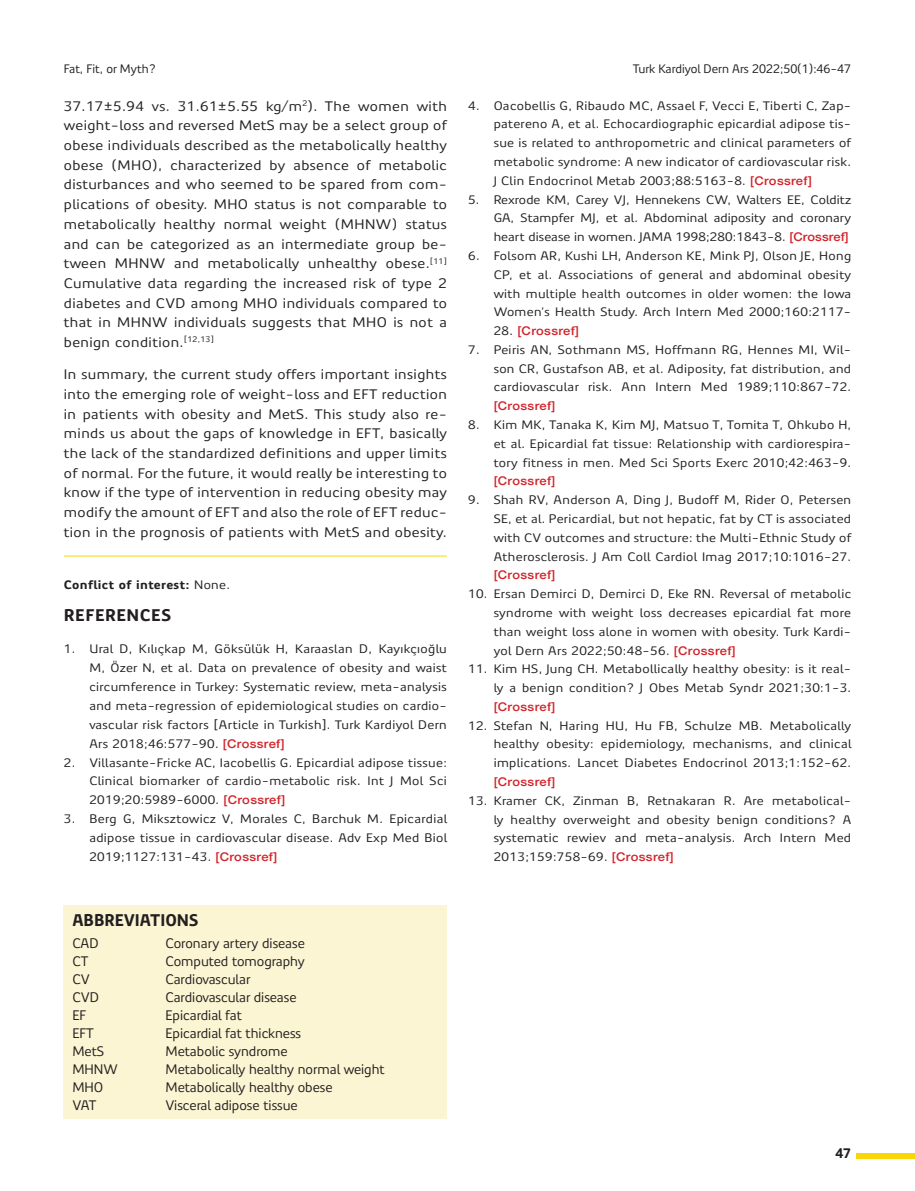
<style>
.page{position:relative;width:915px;height:1191px;background:#fff}
.page>*{position:absolute;margin:0;border:0;box-sizing:border-box;transform-origin:0 0}
.t1{font:16.5px "Precious Sans Two Regular 12";color:#231f20}
.t2{font:16.5px "Precious Sans Two Regular 12";letter-spacing:.03em;color:#231f20;scale:1.05 1}
.t3{font:13.5px/19.6px "Precious Sans Two Regular 2";color:#231f20;text-align:justify;scale:1.08 1}
.t4{font:13.5px "Precious Sans Two Regular 2";color:#231f20}
.t5{font:13.5px "Precious Sans Two Regular 12";color:#231f20}
.t6{font:12px/18.8px "Precious Sans Two Regular 2";letter-spacing:.03em;color:#231f20;text-align:justify;scale:1.08 1}
.t7{font:12px "Precious Sans Two Regular 2";color:#231f20}
.t8{font:12px "Precious Sans Two Regular 12";letter-spacing:.03em;color:#231f20;scale:1.08 1}
.t9{font:500 12px "Helvetica Neue";letter-spacing:.03em;color:#d1232a;scale:1.08 1}
.s1{font-family:"Precious Sans Two Regular 2"}
.s2{font-family:"Helvetica Neue";font-weight:500;color:#d1232a}
.s3{font-family:"Precious Sans Two Regular 2";font-weight:400;color:#231f20}
</style>
<div class="page">
<hr style="left:64px;top:555px;width:382px;height:1px;background:#f8d608">
<div style="left:64px;top:905px;width:382px;height:213px;background:#fcf5d3"></div>
<div style="left:856px;top:1152px;width:58px;height:6px;background:#f8d608"></div>
<p class="t7" style="left:64px;top:61px;width:94px">Fat, Fit, or Myth?</p>
<p class="t7" style="left:632px;top:61px;width:220px">Turk Kardiyol Dern Ars 2022;50(1):46-47</p>
<p class="t3" style="left:64px;top:96px;width:356px">37.17±5.94 vs. 31.61±5.55 kg/m<sup>2</sup>). The women with weight-loss and reversed MetS may be a select group of obese individuals described as the metabolically healthy obese (MHO), characterized by absence of metabolic disturbances and who seemed to be spared from com&shy;plications of obesity. MHO status is not comparable to metabolically healthy normal weight (MHNW) status and can be categorized as an intermediate group be&shy;tween MHNW and metabolically unhealthy obese.<sup>[11] </sup>Cumulative data regarding the increased risk of type 2 diabetes and CVD among MHO individuals compared to that in MHNW individuals suggests that MHO is not a benign condition.<sup>[12,13]</sup></p>
<p class="t3" style="left:64px;top:365px;width:356px">In summary, the current study offers important insights into the emerging role of weight-loss and EFT reduction in patients with obesity and MetS. This study also re&shy;minds us about the gaps of knowledge in EFT, basically the lack of the standardized definitions and upper limits of normal. For the future, it would really be interesting to know if the type of intervention in reducing obesity may modify the amount of EFT and also the role of EFT reduc&shy;tion in the prognosis of patients with MetS and obesity.</p>
<p class="t8" style="left:64px;top:576px;width:155px">Conflict of interest: <span class="s1">None.</span></p>
<p class="t2" style="left:64px;top:604px;width:104px">REFERENCES</p>
<p class="t6" style="left:89px;top:639px;width:332px;text-indent:-26px">1. Ural D, Kılıçkap M, Göksülük H, Karaaslan D, Kayıkçıoğlu M, Özer N, et al. Data on prevalence of obesity and waist circumference in Turkey: Systematic review, meta-analysis and meta-regression of epidemiological studies on cardio&shy;vascular risk factors [Article in Turkish]. Turk Kardiyol Dern Ars 2018;46:577-90. <span class="s2">[Crossref]</span></p>
<p class="t6" style="left:89px;top:753px;width:332px;text-indent:-26px">2. Villasante-Fricke AC, Iacobellis G. Epicardial adipose tissue:<br>Clinical biomarker of cardio-metabolic risk. Int J Mol Sci 2019;20:5989-6000. <span class="s2">[Crossref]</span></p>
<p class="t6" style="left:89px;top:809px;width:333px;text-indent:-26px">3. Berg G, Miksztowicz V, Morales C, Barchuk M. Epicardial adipose tissue in cardiovascular disease. Adv Exp Med Biol 2019;1127:131-43. <span class="s2">[Crossref]</span></p>
<p class="t1" style="left:72px;top:908px;width:127px">ABBREVIATIONS</p>
<p class="t4" style="left:72px;top:934px;width:28px">CAD</p>
<p class="t4" style="left:165px;top:934px;width:141px">Coronary artery disease</p>
<p class="t4" style="left:72px;top:952px;width:18px">CT</p>
<p class="t4" style="left:165px;top:952px;width:141px">Computed tomography</p>
<p class="t4" style="left:72px;top:970px;width:19px">CV</p>
<p class="t4" style="left:165px;top:970px;width:86px">Cardiovascular</p>
<p class="t4" style="left:72px;top:988px;width:28px">CVD</p>
<p class="t4" style="left:165px;top:988px;width:133px">Cardiovascular disease</p>
<p class="t4" style="left:72px;top:1006px;width:15px">EF</p>
<p class="t4" style="left:165px;top:1006px;width:78px">Epicardial fat</p>
<p class="t4" style="left:72px;top:1024px;width:23px">EFT</p>
<p class="t4" style="left:165px;top:1024px;width:137px">Epicardial fat thickness</p>
<p class="t4" style="left:72px;top:1042px;width:33px">MetS</p>
<p class="t4" style="left:165px;top:1042px;width:124px">Metabolic syndrome</p>
<p class="t4" style="left:72px;top:1060px;width:47px">MHNW</p>
<p class="t4" style="left:165px;top:1060px;width:221px">Metabolically healthy normal weight</p>
<p class="t4" style="left:72px;top:1078px;width:33px">MHO</p>
<p class="t4" style="left:165px;top:1078px;width:169px">Metabolically healthy obese</p>
<p class="t4" style="left:72px;top:1096px;width:26px">VAT</p>
<p class="t4" style="left:165px;top:1096px;width:134px">Visceral adipose tissue</p>
<p class="t6" style="left:493px;top:96px;width:332px;text-indent:-26px">4. Oacobellis G, Ribaudo MC, Assael F, Vecci E, Tiberti C, Zap&shy;patereno A, et al. Echocardiographic epicardial adipose tis&shy;sue is related to anthropometric and clinical parameters of metabolic syndrome: A new indicator of cardiovascular risk.<br>J Clin Endocrinol Metab 2003;88:5163-8. <span class="s2">[Crossref]</span></p>
<p class="t6" style="left:493px;top:190px;width:332px;text-indent:-26px">5. Rexrode KM, Carey VJ, Hennekens CW, Walters EE, Colditz GA, Stampfer MJ, et al. Abdominal adiposity and coronary heart disease in women. JAMA 1998;280:1843-8. <span class="s2">[Crossref]</span></p>
<p class="t6" style="left:493px;top:246px;width:332px;text-indent:-26px">6. Folsom AR, Kushi LH, Anderson KE, Mink PJ, Olson JE, Hong CP, et al. Associations of general and abdominal obesity with multiple health outcomes in older women: the Iowa Women’s Health Study. Arch Intern Med 2000;160:2117-</p>
<p class="t9" style="left:493px;top:321px;width:81px"><span class="s3">28.</span> [Crossref]</p>
<p class="t6" style="left:493px;top:340px;width:332px;text-indent:-26px">7. Peiris AN, Sothmann MS, Hoffmann RG, Hennes MI, Wil&shy;son CR, Gustafson AB, et al. Adiposity, fat distribution, and cardiovascular risk. Ann Intern Med 1989;110:867-72. <span class="s2">[Crossref]</span></p>
<p class="t6" style="left:493px;top:415px;width:332px;text-indent:-26px">8. Kim MK, Tanaka K, Kim MJ, Matsuo T, Tomita T, Ohkubo H, et al. Epicardial fat tissue: Relationship with cardiorespira&shy;tory fitness in men. Med Sci Sports Exerc 2010;42:463-9. <span class="s2">[Crossref]</span></p>
<p class="t6" style="left:493px;top:491px;width:332px;text-indent:-26px">9. Shah RV, Anderson A, Ding J, Budoff M, Rider O, Petersen SE, et al. Pericardial, but not hepatic, fat by CT is associated with CV outcomes and structure: the Multi-Ethnic Study of Atherosclerosis. J Am Coll Cardiol Imag 2017;10:1016-27. <span class="s2">[Crossref]</span></p>
<p class="t6" style="left:493px;top:584px;width:332px;text-indent:-26px">10. Ersan Demirci D, Demirci D, Eke RN. Reversal of metabolic syndrome with weight loss decreases epicardial fat more than weight loss alone in women with obesity. Turk Kardi&shy;yol Dern Ars 2022;50:48-56. <span class="s2">[Crossref]</span></p>
<p class="t6" style="left:493px;top:660px;width:332px;text-indent:-26px">11. Kim HS, Jung CH. Metabollically healthy obesity: is it real&shy;ly a benign condition? J Obes Metab Syndr 2021;30:1-3. <span class="s2">[Crossref]</span></p>
<p class="t6" style="left:493px;top:716px;width:332px;text-indent:-26px">12. Stefan N, Haring HU, Hu FB, Schulze MB. Metabolically healthy obesity: epidemiology, mechanisms, and clinical implications. Lancet Diabetes Endocrinol 2013;1:152-62. <span class="s2">[Crossref]</span></p>
<p class="t6" style="left:493px;top:791px;width:332px;text-indent:-26px">13. Kramer CK, Zinman B, Retnakaran R. Are metabolical&shy;ly healthy overweight and obesity benign conditions? A systematic rewiev and meta-analysis. Arch Intern Med 2013;159:758-69. <span class="s2">[Crossref]</span></p>
<p class="t5" style="left:835px;top:1144px;width:17px">47</p>
</div>
